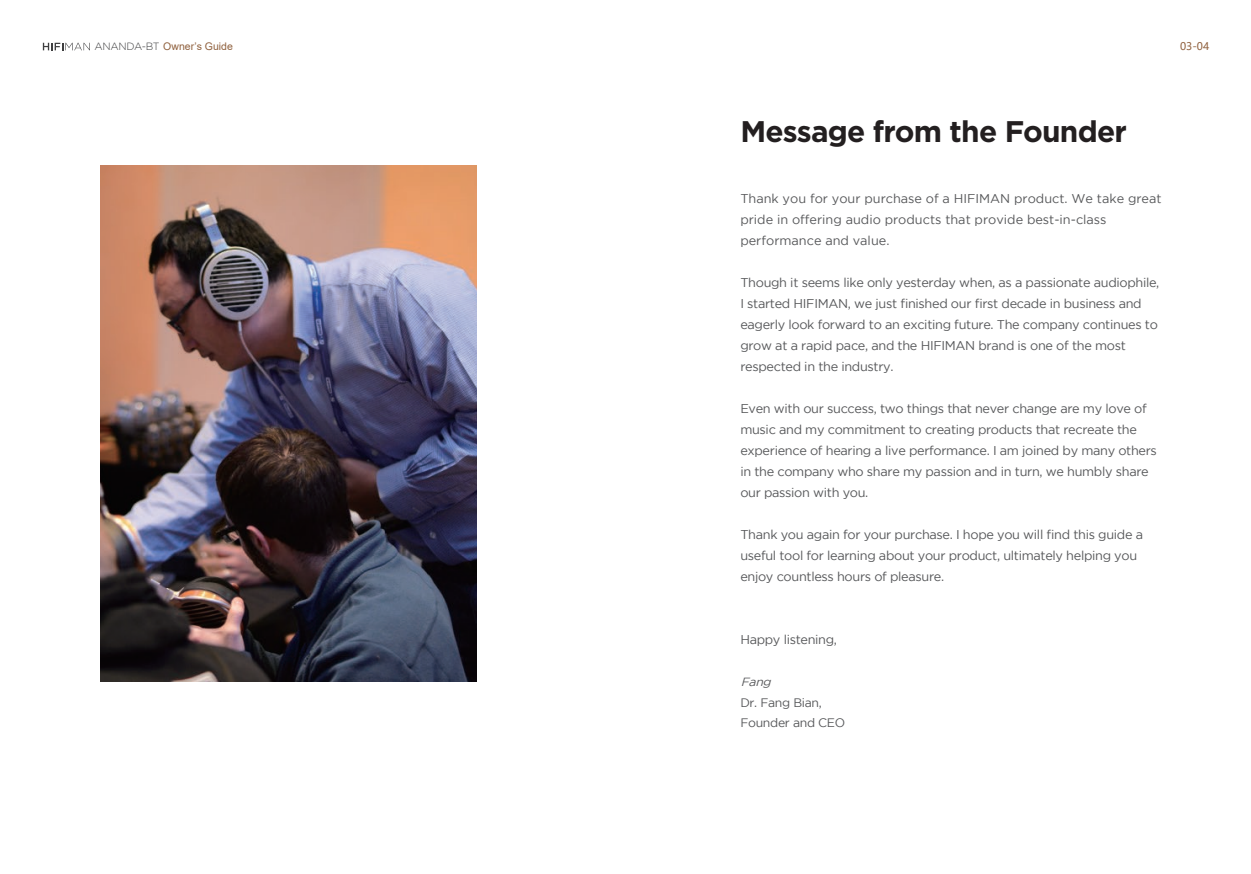
<style>
.page{position:relative;width:1251px;height:874px;background:#fff}
.page>*{position:absolute;margin:0;border:0;box-sizing:border-box;transform-origin:0 0}
.t1{font:700 29.75px "Gotham";letter-spacing:-.025em;color:#231f20}
.t2{font:12.78px/21px "Gotham";letter-spacing:-.025em;color:#57585a}
.t3{font:12.78px/21px "Gotham";color:#57585a}
.t4{font:12.25px/19.9px "Gotham";letter-spacing:-.025em;color:#57585a}
.t5{font:italic 11.9px "Gotham";color:#57585a;scale:1.04 1}
.t6{font:10.5px "Arial";color:#90613e}
.t7{font:10.5px "Microsoft Ya Hei";color:#90613e}
.s1{font-family:"Gotham";font-weight:300;color:#3e3e3f}
</style>
<div class="page">
<img style="left:101px;top:165px;width:375px;height:516px">
<svg style="left:43px;top:43px;width:47px;height:7px"></svg>
<p class="t6" style="left:94px;top:39px;width:140px"><span class="s1">ANANDA-BT</span> Owner’s Guide</p>
<p class="t7" style="left:1179px;top:40px;width:31px">03-04</p>
<h1 class="t1" style="left:740px;top:114px;width:388px">Message from the Founder</h1>
<p class="t3" style="left:740px;top:187px;width:423px">Thank you for your purchase of a HIFIMAN product. We take great pride in offering audio products that provide best-in-class performance and value.</p>
<p class="t2" style="left:740px;top:271px;width:420px">Though it seems like only yesterday when, as a passionate audiophile, I started HIFIMAN, we just finished our first decade in business and eagerly look forward to an exciting future. The company continues to grow at a rapid pace, and the HIFIMAN brand is one of the most respected in the industry.</p>
<p class="t2" style="left:740px;top:397px;width:418px">Even with our success, two things that never change are my love of music and my commitment to creating products that recreate the experience of hearing a live performance. I am joined by many others in the company who share my passion and in turn, we humbly share our passion with you.</p>
<p class="t2" style="left:740px;top:523px;width:404px">Thank you again for your purchase. I hope you will find this guide a useful tool for learning about your product, ultimately helping you enjoy countless hours of pleasure.</p>
<p class="t2" style="left:740px;top:628px;width:98px">Happy listening,</p>
<p class="t5" style="left:740px;top:674px;width:34px">Fang</p>
<p class="t4" style="left:740px;top:692px;width:106px">Dr. Fang Bian,<br>Founder and CEO</p>
</div>
